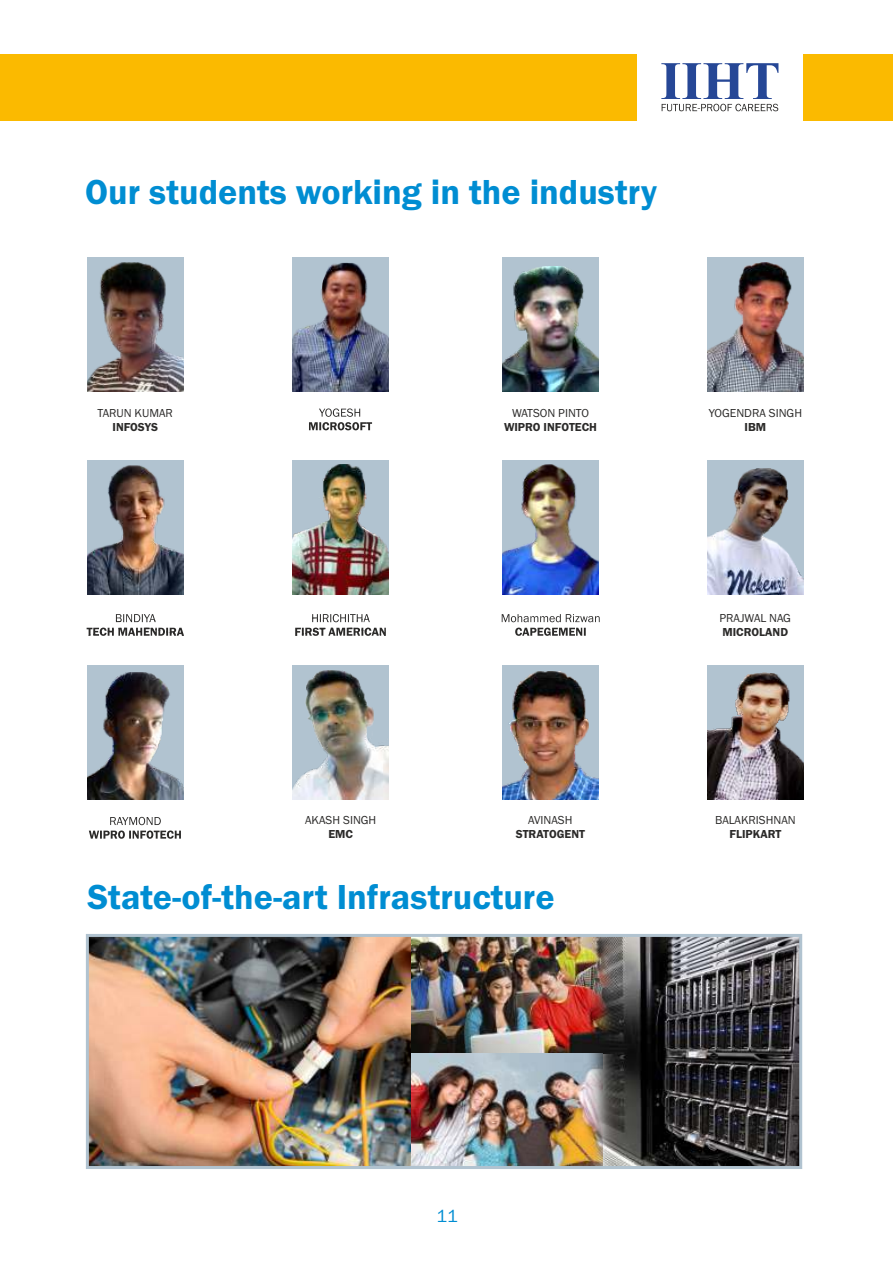
<style>
.page{position:relative;width:893px;height:1263px;background:#fff}
.page>*{position:absolute;margin:0;border:0;box-sizing:border-box;transform-origin:0 0}
.t1{font:600 36px "Franklin Gothic";color:#008dd2}
.t2{font:18px "Franklin Gothic";color:#008dd2}
.t3{font:12px "Franklin Gothic";color:#2b2a29}
.t4{font:600 12px "Franklin Gothic";color:#2b2a29}
</style>
<div class="page">
<svg style="left:661px;top:63px;width:117px;height:48px"></svg>
<div style="left:0;top:54px;width:636px;height:66px;background:#fbba00"></div>
<div style="left:804px;top:54px;width:89px;height:66px;background:#fbba00"></div>
<div style="left:292px;top:665px;width:96px;height:134px;background:#b1c3d0"></div>
<img style="left:292px;top:670px;width:96px;height:129px">
<svg style="left:87px;top:614px;width:97px;height:22px"></svg>
<div style="left:87px;top:460px;width:96px;height:135px;background:#b1c3d0"></div>
<img style="left:87px;top:465px;width:96px;height:130px">
<div style="left:707px;top:460px;width:96px;height:135px;background:#b1c3d0"></div>
<img style="left:707px;top:468px;width:96px;height:127px">
<svg style="left:309px;top:408px;width:63px;height:22px"></svg>
<div style="left:292px;top:257px;width:96px;height:135px;background:#b1c3d0"></div>
<img style="left:292px;top:263px;width:96px;height:129px">
<svg style="left:502px;top:614px;width:98px;height:22px"></svg>
<div style="left:502px;top:460px;width:96px;height:135px;background:#b1c3d0"></div>
<img style="left:502px;top:464px;width:96px;height:131px">
<svg style="left:89px;top:817px;width:92px;height:22px"></svg>
<div style="left:87px;top:665px;width:96px;height:134px;background:#b1c3d0"></div>
<img style="left:87px;top:673px;width:96px;height:126px">
<div style="left:292px;top:460px;width:96px;height:135px;background:#b1c3d0"></div>
<img style="left:292px;top:464px;width:96px;height:131px">
<svg style="left:295px;top:614px;width:91px;height:22px"></svg>
<div style="left:502px;top:665px;width:96px;height:134px;background:#b1c3d0"></div>
<img style="left:502px;top:671px;width:96px;height:128px">
<div style="left:707px;top:665px;width:96px;height:134px;background:#b1c3d0"></div>
<img style="left:707px;top:672px;width:96px;height:127px">
<div style="left:707px;top:257px;width:96px;height:135px;background:#b1c3d0"></div>
<img style="left:707px;top:262px;width:96px;height:130px">
<div style="left:502px;top:257px;width:96px;height:135px;background:#b1c3d0"></div>
<img style="left:502px;top:266px;width:96px;height:126px">
<div style="left:87px;top:257px;width:96px;height:135px;background:#b1c3d0"></div>
<img style="left:87px;top:262px;width:96px;height:130px">
<img style="left:90px;top:938px;width:321px;height:227px">
<img style="left:411px;top:938px;width:172px;height:116px">
<img style="left:411px;top:1054px;width:172px;height:111px">
<img style="left:583px;top:938px;width:215px;height:227px">
<div style="left:86px;top:934px;width:716px;height:235px;border:3px solid #b1c3d0"></div>
<h1 class="t1" style="left:85px;top:178px;width:573px">Our students working in the industry</h1>
<p class="t3" style="left:98px;top:409px;width:77px">TARUN KUMAR</p>
<p class="t4" style="left:113px;top:422px;width:47px">INFOSYS</p>
<p class="t3" style="left:512px;top:409px;width:78px">WATSON PINTO</p>
<p class="t4" style="left:504px;top:422px;width:95px">WIPRO INFOTECH</p>
<p class="t3" style="left:709px;top:409px;width:95px">YOGENDRA SINGH</p>
<p class="t4" style="left:745px;top:422px;width:23px">IBM</p>
<p class="t3" style="left:719px;top:614px;width:73px">PRAJWAL NAG</p>
<p class="t4" style="left:722px;top:627px;width:67px">MICROLAND</p>
<p class="t3" style="left:305px;top:816px;width:73px">AKASH SINGH</p>
<p class="t4" style="left:328px;top:830px;width:26px">EMC</p>
<p class="t3" style="left:528px;top:816px;width:46px">AVINASH</p>
<p class="t4" style="left:516px;top:830px;width:71px">STRATOGENT</p>
<p class="t3" style="left:715px;top:816px;width:82px">BALAKRISHNAN</p>
<p class="t4" style="left:729px;top:830px;width:54px">FLIPKART</p>
<h1 class="t1" style="left:87px;top:883px;width:469px">State-of-the-art Infrastructure</h1>
<h2 class="t2" style="left:436px;top:1210px;width:23px">11</h2>
</div>
